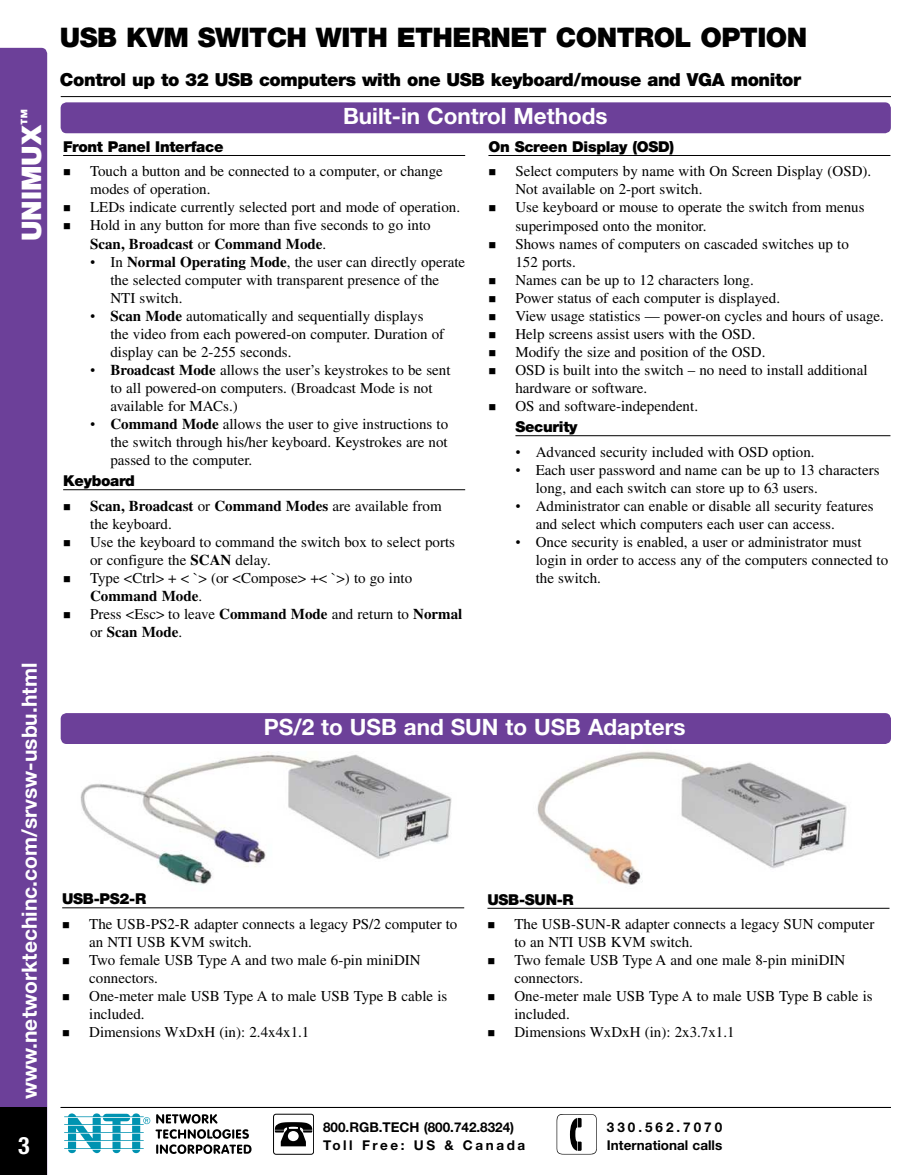
<style>
.page{position:relative;width:918px;height:1175px;background:#fff}
.page>*{position:absolute;margin:0;border:0;box-sizing:border-box;transform-origin:0 0}
.t1{font:900 27px "Helvetica Neue LT Std";letter-spacing:-.02em;color:#000}
.t2{font:900 27px "Helvetica Neue LT Std";color:#fff}
.t3{font:700 22.5px "Helvetica Neue LT Std";color:#fff}
.t4{font:700 21px "Helvetica Neue LT Std";color:#fff}
.t5{font:900 18px "Helvetica Neue LT Std";letter-spacing:-.02em;color:#000}
.t6{font:15px/18px "Times LT Std";color:#000}
.t7{font:900 15px "Helvetica Neue LT Std";letter-spacing:-.02em;color:#000}
.t8{font:15px/18px "Times New Roman";color:#000}
.t9{font:700 13.5px/18px "Helvetica Neue LT Std";color:#000}
.t10{font:10.5px/18px "Wingdings";color:#000;text-align:justify}
.s1{font-weight:700}
</style>
<div class="page">
<div style="left:0;top:48px;width:47px;height:1059px;background:#6c4099"></div>
<div style="left:0;top:1107px;width:47px;height:67px;background:#000"></div>
<svg style="left:275px;top:1122px;width:37px;height:24px"></svg>
<div style="left:273px;top:1114px;width:41px;height:40px;border:1px solid #000;border-radius:3px"></div>
<svg style="left:557px;top:1114px;width:40px;height:40px"></svg>
<svg style="left:156px;top:1114px;width:61px;height:9px"></svg>
<svg style="left:156px;top:1129px;width:93px;height:9px"></svg>
<svg style="left:156px;top:1144px;width:96px;height:9px"></svg>
<svg style="left:64px;top:1113px;width:86px;height:40px"></svg>
<hr style="left:61px;top:96px;width:830px;height:1px;background:#000">
<hr style="left:61px;top:1107px;width:830px;height:1px;background:#000">
<img style="left:80px;top:752px;width:372px;height:132px">
<img style="left:537px;top:751px;width:310px;height:134px">
<div style="left:61px;top:713px;width:830px;height:31px;background:#6c4099;border-radius:6px"></div>
<hr style="left:487px;top:908px;width:403px;height:1px;background:#000">
<hr style="left:62px;top:907px;width:402px;height:1px;background:#000">
<div style="left:61px;top:102px;width:830px;height:31px;background:#6c4099;border-radius:6px"></div>
<hr style="left:63px;top:155px;width:402px;height:1px;background:#000">
<hr style="left:63px;top:489px;width:402px;height:1px;background:#000">
<hr style="left:488px;top:155px;width:402px;height:1px;background:#000">
<hr style="left:515px;top:435px;width:375px;height:1px;background:#000">
<h1 class="t2" style="left:15px;top:241px;width:133px;rotate:-90deg">UnimUX<sup>™</sup></h1>
<h3 class="t4" style="left:16px;top:1098px;width:437px;rotate:-90deg">www.networktechinc.com/srvsw-usbu.html</h3>
<h1 class="t1" style="left:60px;top:21px;width:749px">USB kVm SwitCh with ethernet Control option</h1>
<p class="t5" style="left:60px;top:68px;width:743px">Control up to 32 USB computers with one USB keyboard/mouse and VGA monitor</p>
<h2 class="t3" style="left:343px;top:102px;width:266px">Built-in Control Methods</h2>
<p class="t7" style="left:63px;top:138px;width:162px">Front panel interface</p>
<p class="t6" style="left:90px;top:162px;width:372px">Touch a button and be connected to a computer, or change modes of operation.<br>LEDs indicate currently selected port and mode of operation.<br>Hold in any button for more than five seconds to go into <span class="s1">Scan, Broadcast</span> or <span class="s1">Command Mode</span>.</p>
<p class="t6" style="left:110px;top:252px;width:356px">In <span class="s1">Normal Operating Mode</span>, the user can directly operate the selected computer with transparent presence of the NTI switch.<br><span class="s1">Scan Mode</span> automatically and sequentially displays<br>the video from each powered-on computer. Duration of display can be 2-255 seconds.<br><span class="s1">Broadcast Mode</span> allows the user’s keystrokes to be sent to all powered-on computers. (Broadcast Mode is not available for MACs.)<br><span class="s1">Command Mode</span> allows the user to give instructions to the switch through his/her keyboard. Keystrokes are not passed to the computer.</p>
<p class="t7" style="left:63px;top:472px;width:73px">keyboard</p>
<p class="t6" style="left:90px;top:496px;width:374px"><span class="s1">Scan, Broadcast</span> or <span class="s1">Command Modes</span> are available from the keyboard.<br>Use the keyboard to command the switch box to select ports or configure the <span class="s1">SCAN</span> delay.<br>Type &lt;Ctrl&gt; + &lt; `&gt; (or &lt;Compose&gt; +&lt; `&gt;) to go into <span class="s1">Command Mode</span>.<br>Press &lt;Esc&gt; to leave <span class="s1">Command Mode</span> and return to <span class="s1">Normal </span>or <span class="s1">Scan Mode</span>.</p>
<p class="t10" style="left:63px;top:164px;width:9px">■</p>
<p class="t8" style="left:90px;top:252px;width:7px">•</p>
<p class="t8" style="left:90px;top:306px;width:7px">•</p>
<p class="t8" style="left:90px;top:360px;width:7px">•</p>
<p class="t8" style="left:90px;top:414px;width:7px">•</p>
<p class="t10" style="left:63px;top:498px;width:9px">■</p>
<p class="t10" style="left:63px;top:534px;width:9px">■</p>
<p class="t10" style="left:63px;top:570px;width:9px">■</p>
<p class="t10" style="left:63px;top:606px;width:9px">■</p>
<p class="t7" style="left:488px;top:138px;width:187px">on Screen Display (oSD)</p>
<p class="t6" style="left:515px;top:162px;width:370px">Select computers by name with On Screen Display (OSD).<br>Not available on 2-port switch.<br>Use keyboard or mouse to operate the switch from menus superimposed onto the monitor.<br>Shows names of computers on cascaded switches up to<br>152 ports.<br>Names can be up to 12 characters long.<br>Power status of each computer is displayed.<br>View usage statistics — power-on cycles and hours of usage.<br>Help screens assist users with the OSD.<br>Modify the size and position of the OSD.<br>OSD is built into the switch – no need to install additional hardware or software.<br>OS and software-independent.</p>
<p class="t7" style="left:515px;top:418px;width:64px">Security</p>
<p class="t6" style="left:536px;top:442px;width:354px">Advanced security included with OSD option.<br>Each user password and name can be up to 13 characters long, and each switch can store up to 63 users.<br>Administrator can enable or disable all security features and select which computers each user can access.<br>Once security is enabled, a user or administrator must login in order to access any of the computers connected to the switch.</p>
<p class="t10" style="left:488px;top:164px;width:9px">■</p>
<p class="t10" style="left:488px;top:200px;width:9px">■</p>
<p class="t10" style="left:488px;top:236px;width:9px">■</p>
<p class="t10" style="left:488px;top:272px;width:9px">■ ■ ■ ■ ■ ■</p>
<p class="t10" style="left:488px;top:398px;width:9px">■</p>
<p class="t8" style="left:515px;top:442px;width:7px">• •</p>
<p class="t8" style="left:515px;top:496px;width:7px">•</p>
<p class="t8" style="left:515px;top:532px;width:7px">•</p>
<h2 class="t3" style="left:264px;top:713px;width:423px">PS/2 to USB and SUN to USB Adapters</h2>
<p class="t7" style="left:62px;top:890px;width:86px">USB-pS2-r</p>
<p class="t6" style="left:89px;top:914px;width:370px">The USB-PS2-R adapter connects a legacy PS/2 computer to an NTI USB KVM switch.<br>Two female USB Type A and two male 6-pin miniDIN connectors.<br>One-meter male USB Type A to male USB Type B cable is included.<br>Dimensions WxDxH (in): 2.4x4x1.1</p>
<p class="t10" style="left:62px;top:916px;width:9px">■</p>
<p class="t10" style="left:62px;top:952px;width:9px">■</p>
<p class="t10" style="left:62px;top:988px;width:9px">■</p>
<p class="t10" style="left:62px;top:1024px;width:9px">■</p>
<p class="t7" style="left:487px;top:890px;width:88px">USB-SUn-r</p>
<p class="t6" style="left:514px;top:915px;width:361px">The USB-SUN-R adapter connects a legacy SUN computer to an NTI USB KVM switch.<br>Two female USB Type A and one male 8-pin miniDIN connectors.<br>One-meter male USB Type A to male USB Type B cable is included.<br>Dimensions WxDxH (in): 2x3.7x1.1</p>
<p class="t10" style="left:487px;top:916px;width:9px">■</p>
<p class="t10" style="left:487px;top:952px;width:9px">■</p>
<p class="t10" style="left:487px;top:988px;width:9px">■</p>
<p class="t10" style="left:487px;top:1024px;width:9px">■</p>
<p class="t9" style="left:323px;top:1117px;width:204px">800.RGB.TECH (800.742.8324)<br>Toll Free: US &amp; Canada</p>
<p class="t9" style="left:607px;top:1117px;width:117px">330.562.7070<br>International calls</p>
</div>
